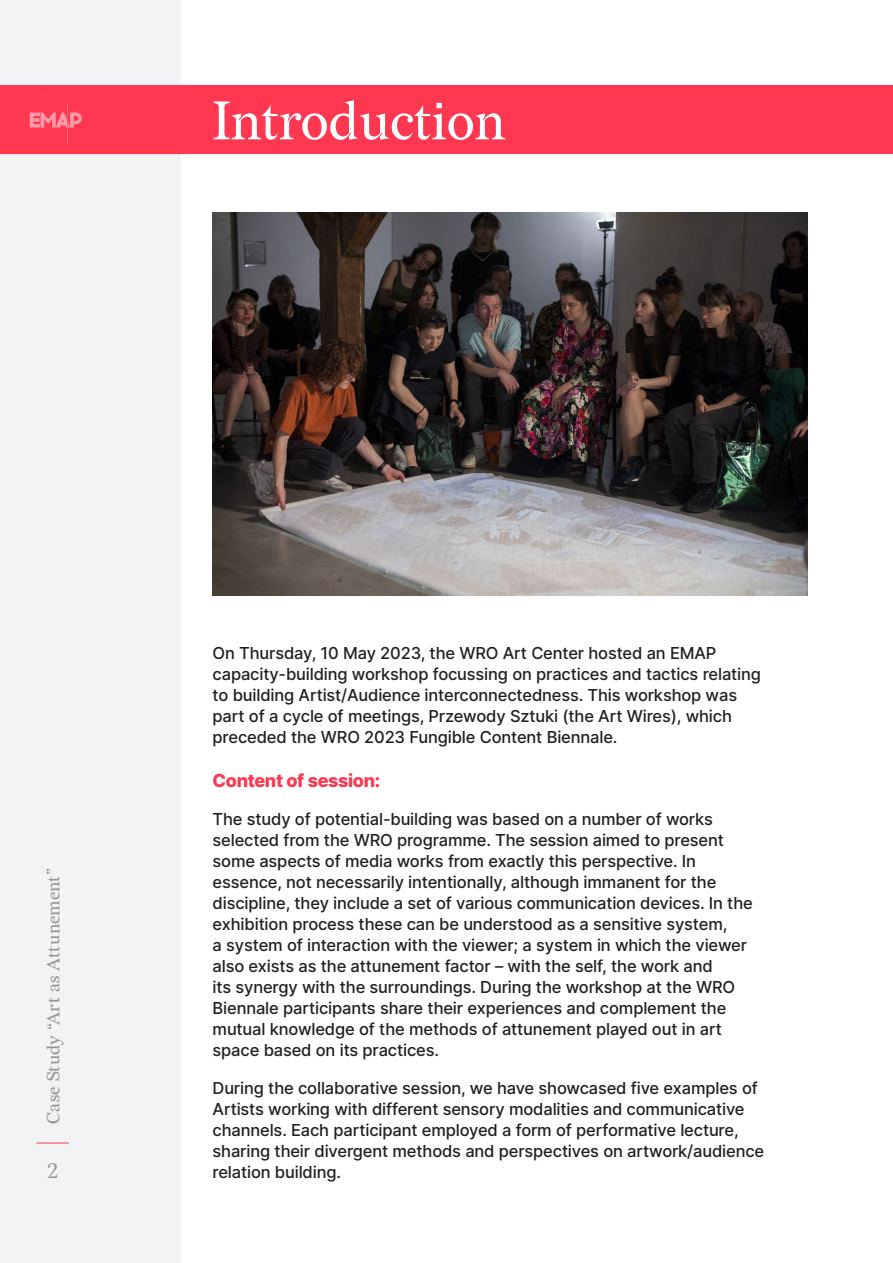
<style>
.page{position:relative;width:893px;height:1263px;background:#fff}
.page>*{position:absolute;margin:0;border:0;box-sizing:border-box;transform-origin:0 0}
.KAPITEL{font:54px "Redaction";letter-spacing:-.005em;color:#fff}
.t1{font:21px "Redaction";color:#939598}
.t2{font:18px "Redaction";letter-spacing:.005em;color:#939598}
.TEXT{font:800 18px "Inter";letter-spacing:-.02em;color:#ff3750}
.TEXT-2{font:500 16.5px/21px "Inter";letter-spacing:-.01em;color:#231f20}
</style>
<div class="page">
<div style="left:0;top:0;width:181px;height:1262px;background:#f2f3f4"></div>
<div style="left:0;top:85px;width:893px;height:68px;background:#ff3750"></div>
<hr style="left:36px;top:1143px;width:33px;height:1px;background:#ff3750">
<svg style="left:30px;top:94px;width:52px;height:50px"></svg>
<hr style="left:67px;top:105px;width:1px;height:38px;background:#ff6a7b">
<img style="left:213px;top:213px;width:595px;height:382px">
<p class="KAPITEL" style="left:213px;top:88px;width:295px">Introduction</p>
<p class="t2" style="left:42px;top:1123px;width:257px;rotate:-90deg">Case Study “Art as Attunement”</p>
<p class="t1" style="left:47px;top:1158px;width:12px">2</p>
<p class="TEXT-2" style="left:213px;top:642px;width:550px">On Thursday, 10 May 2023, the WRO Art Center hosted an EMAP capacity-building workshop focussing on practices and tactics relating to building Artist/Audience interconnectedness. This workshop was part of a cycle of meetings, Przewody Sztuki (the Art Wires), which preceded the WRO 2023 Fungible Content Biennale.</p>
<p class="TEXT" style="left:213px;top:767px;width:169px">Content of session:</p>
<p class="TEXT-2" style="left:213px;top:808px;width:542px">The study of potential-building was based on a number of works selected from the WRO programme. The session aimed to present some aspects of media works from exactly this perspective. In essence, not necessarily intentionally, although immanent for the discipline, they include a set of various communication devices. In the exhibition process these can be understood as a sensitive system,<br>a system of interaction with the viewer; a system in which the viewer also exists as the attunement factor – with the self, the work and<br>its synergy with the surroundings. During the workshop at the WRO Biennale participants share their experiences and complement the mutual knowledge of the methods of attunement played out in art space based on its practices.</p>
<p class="TEXT-2" style="left:213px;top:1077px;width:553px">During the collaborative session, we have showcased five examples of Artists working with different sensory modalities and communicative channels. Each participant employed a form of performative lecture, sharing their divergent methods and perspectives on artwork/audience relation building.</p>
</div>
